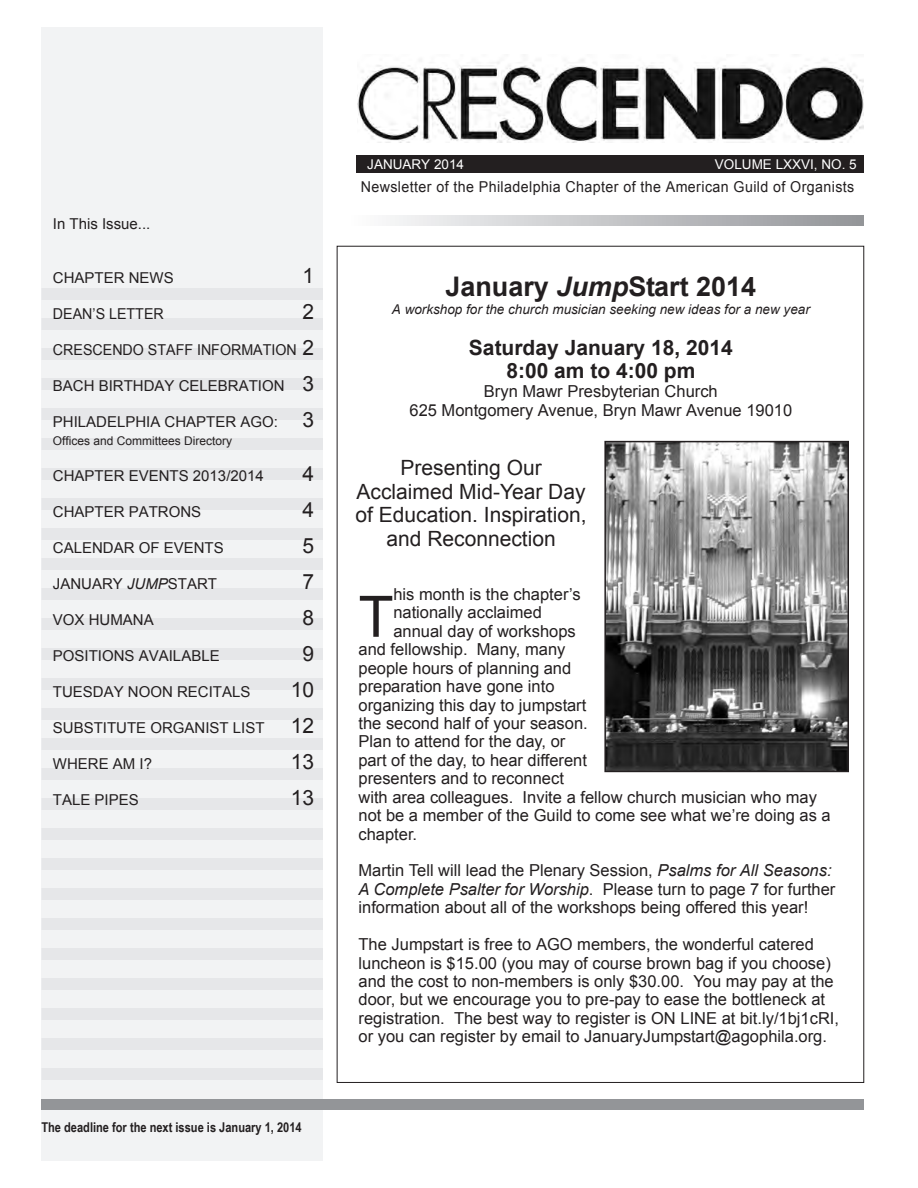
<style>
.page{position:relative;width:918px;height:1188px;background:#fff}
.page>*{position:absolute;margin:0;border:0;box-sizing:border-box;transform-origin:0 0}
.t1{font:57.15px "Arial";color:#231f20}
.t2{font:700 27px "Arial";color:#231f20}
.t3{font:21px/23.4px "Arial";color:#231f20;text-align:center}
.t4{font:700 21px/23.4px "Arial";color:#231f20;text-align:center}
.t5{font:16.5px/18.5px "Arial";color:#231f20}
.t6{font:15px "Arial";color:#231f20}
.t7{font:15px "Arial";letter-spacing:.03em;color:#231f20;scale:.95 1}
.t8{font:15px "Arial";color:#231f20;scale:.95 1}
.t9{font:italic 13.5px "Arial";color:#231f20}
.t10{font:700 13.5px "Arial Narrow";color:#231f20}
.t11{font:13.5px "Arial";color:#fff}
.t12{font:12px "Arial";color:#231f20}
.s1{font-size:21px}
.s2{font-style:italic}
</style>
<div class="page">
<div style="left:41px;top:27px;width:282px;height:1134px;background:#f2f3f4"></div>
<svg style="left:390px;top:216px;width:474px;height:10px;background:#c2c3c6"></svg>
<div style="left:41px;top:888px;width:282px;height:12px;background:#e6e7e9"></div>
<div style="left:41px;top:918px;width:282px;height:12px;background:#e6e7e9"></div>
<div style="left:41px;top:948px;width:282px;height:12px;background:#e6e7e9"></div>
<div style="left:41px;top:978px;width:282px;height:12px;background:#e6e7e9"></div>
<div style="left:41px;top:1008px;width:282px;height:12px;background:#e6e7e9"></div>
<div style="left:356px;top:155px;width:508px;height:18px;background:#231f20"></div>
<div style="left:41px;top:318px;width:282px;height:12px;background:#e6e7e9"></div>
<div style="left:41px;top:348px;width:282px;height:12px;background:#e6e7e9"></div>
<div style="left:41px;top:378px;width:282px;height:12px;background:#e6e7e9"></div>
<div style="left:41px;top:408px;width:282px;height:12px;background:#e6e7e9"></div>
<div style="left:41px;top:438px;width:282px;height:12px;background:#e6e7e9"></div>
<div style="left:41px;top:468px;width:282px;height:12px;background:#e6e7e9"></div>
<div style="left:41px;top:528px;width:282px;height:12px;background:#e6e7e9"></div>
<div style="left:41px;top:558px;width:282px;height:12px;background:#e6e7e9"></div>
<div style="left:41px;top:588px;width:282px;height:12px;background:#e6e7e9"></div>
<div style="left:41px;top:618px;width:282px;height:12px;background:#e6e7e9"></div>
<div style="left:41px;top:648px;width:282px;height:12px;background:#e6e7e9"></div>
<div style="left:41px;top:678px;width:282px;height:12px;background:#e6e7e9"></div>
<div style="left:41px;top:738px;width:282px;height:12px;background:#e6e7e9"></div>
<div style="left:41px;top:768px;width:282px;height:12px;background:#e6e7e9"></div>
<div style="left:41px;top:798px;width:282px;height:12px;background:#e6e7e9"></div>
<div style="left:41px;top:858px;width:282px;height:12px;background:#e6e7e9"></div>
<div style="left:41px;top:498px;width:282px;height:12px;background:#e6e7e9"></div>
<div style="left:41px;top:708px;width:282px;height:12px;background:#e6e7e9"></div>
<div style="left:41px;top:828px;width:282px;height:12px;background:#e6e7e9"></div>
<div style="left:41px;top:288px;width:282px;height:12px;background:#e6e7e9"></div>
<div style="left:41px;top:1100px;width:823px;height:10px;background:#939598"></div>
<div style="left:41px;top:1038px;width:282px;height:12px;background:#e6e7e9"></div>
<div style="left:41px;top:1068px;width:282px;height:12px;background:#e6e7e9"></div>
<img style="left:358px;top:59px;width:505px;height:83px">
<img style="left:607px;top:444px;width:239px;height:325px">
<div style="left:604px;top:441px;width:245px;height:331px;border:2px solid #231f20"></div>
<p class="t6" style="left:53px;top:216px;width:99px">In This Issue...</p>
<p class="t6" style="left:53px;top:270px;width:122px">CHAPTER NEWS</p>
<p class="t3" style="left:302px;top:264px;width:13px">1</p>
<p class="t8" style="left:53px;top:306px;width:118px">DEAN’S LETTER</p>
<p class="t3" style="left:302px;top:300px;width:13px">2</p>
<p class="t8" style="left:53px;top:342px;width:276px">CRESCENDO STAFF INFORMATION <span class="s1">2</span></p>
<p class="t6" style="left:53px;top:378px;width:263px">BACH BIRTHDAY CELEBRATION <span class="s1">3</span></p>
<p class="t6" style="left:53px;top:414px;width:263px">PHILADELPHIA CHAPTER AGO: <span class="s1">3</span></p>
<p class="t12" style="left:53px;top:434px;width:181px">Offices and Committees Directory</p>
<p class="t6" style="left:53px;top:468px;width:212px">CHAPTER EVENTS 2013/2014</p>
<p class="t3" style="left:302px;top:462px;width:13px">4</p>
<p class="t6" style="left:53px;top:504px;width:150px">CHAPTER PATRONS</p>
<p class="t3" style="left:302px;top:498px;width:13px">4</p>
<p class="t6" style="left:53px;top:540px;width:172px">CALENDAR OF EVENTS</p>
<p class="t3" style="left:302px;top:534px;width:13px">5</p>
<p class="t6" style="left:53px;top:576px;width:166px">JANUARY <span class="s2">JUMP</span>START</p>
<p class="t3" style="left:302px;top:570px;width:13px">7</p>
<p class="t6" style="left:53px;top:612px;width:102px">VOX HUMANA</p>
<p class="t3" style="left:302px;top:606px;width:13px">8</p>
<p class="t6" style="left:53px;top:648px;width:168px">POSITIONS AVAILABLE</p>
<p class="t3" style="left:302px;top:642px;width:13px">9</p>
<p class="t6" style="left:53px;top:684px;width:199px">TUESDAY NOON RECITALS</p>
<p class="t3" style="left:291px;top:678px;width:25px">10</p>
<p class="t6" style="left:53px;top:720px;width:263px">SUBSTITUTE ORGANIST LIST <span class="s1">12</span></p>
<p class="t6" style="left:53px;top:756px;width:101px">WHERE AM I?</p>
<p class="t3" style="left:291px;top:750px;width:25px">13</p>
<p class="t6" style="left:53px;top:792px;width:87px">TALE PIPES</p>
<p class="t3" style="left:291px;top:786px;width:25px">13</p>
<p class="t10" style="left:41px;top:1119px;width:262px">The deadline for the next issue is January 1, 2014</p>
<p class="t11" style="left:367px;top:157px;width:98px">JANUARY 2014</p>
<p class="t11" style="left:715px;top:157px;width:143px">VOLUME LXXVI, NO. 5</p>
<p class="t7" style="left:361px;top:178px;width:521px">Newsletter of the Philadelphia Chapter of the American Guild of Organists</p>
<h2 class="t2" style="left:445px;top:269px;width:312px">January <span class="s2">Jump</span>Start 2014</h2>
<p class="t9" style="left:392px;top:302px;width:419px">A workshop for the church musician seeking new ideas for a new year</p>
<p class="t4" style="left:469px;top:336px;width:265px">Saturday January 18, 2014<br>8:00 am to 4:00 pm</p>
<p class="t5" style="left:410px;top:382px;width:384px;text-align:center">Bryn Mawr Presbyterian Church<br>625 Montgomery Avenue, Bryn Mawr Avenue 19010</p>
<p class="t3" style="left:356px;top:456px;width:233px">Presenting Our<br>Acclaimed Mid-Year Day of Education. Inspiration, and Reconnection</p>
<p class="t5" style="left:393px;top:585px;width:189px">his month is the chapter’s</p>
<p class="t5" style="left:393px;top:603px;width:150px">nationally acclaimed</p>
<p class="t5" style="left:393px;top:622px;width:184px">annual day of workshops</p>
<p class="t5" style="left:358px;top:640px;width:208px">and fellowship. Many, many</p>
<p class="t5" style="left:358px;top:659px;width:214px">people hours of planning and</p>
<p class="t5" style="left:358px;top:677px;width:198px">preparation have gone into</p>
<p class="t5" style="left:358px;top:696px;width:229px">organizing this day to jumpstart</p>
<p class="t5" style="left:358px;top:714px;width:231px">the second half of your season.</p>
<p class="t5" style="left:358px;top:732px;width:208px">Plan to attend for the day, or</p>
<p class="t5" style="left:358px;top:751px;width:230px">part of the day, to hear different</p>
<p class="t5" style="left:358px;top:769px;width:207px">presenters and to reconnect</p>
<p class="t5" style="left:358px;top:788px;width:460px">with area colleagues. Invite a fellow church musician who may</p>
<p class="t5" style="left:358px;top:806px;width:474px">not be a member of the Guild to come see what we’re doing as a</p>
<p class="t5" style="left:359px;top:825px;width:60px">chapter.</p>
<p class="t5" style="left:359px;top:861px;width:478px">Martin Tell will lead the Plenary Session, <span class="s2">Psalms for All Seasons:<br>A Complete Psalter for Worship</span>. Please turn to page 7 for further information about all of the workshops being offered this year!</p>
<p class="t5" style="left:359px;top:935px;width:482px">The Jumpstart is free to AGO members, the wonderful catered luncheon is $15.00 (you may of course brown bag if you choose) and the cost to non-members is only $30.00. You may pay at the door, but we encourage you to pre-pay to ease the bottleneck at registration. The best way to register is ON LINE at bit.ly/1bj1cRI, or you can register by email to JanuaryJumpstart@agophila.org.</p>
<h1 class="t1" style="left:359px;top:585px;width:36px">T</h1>
</div>
